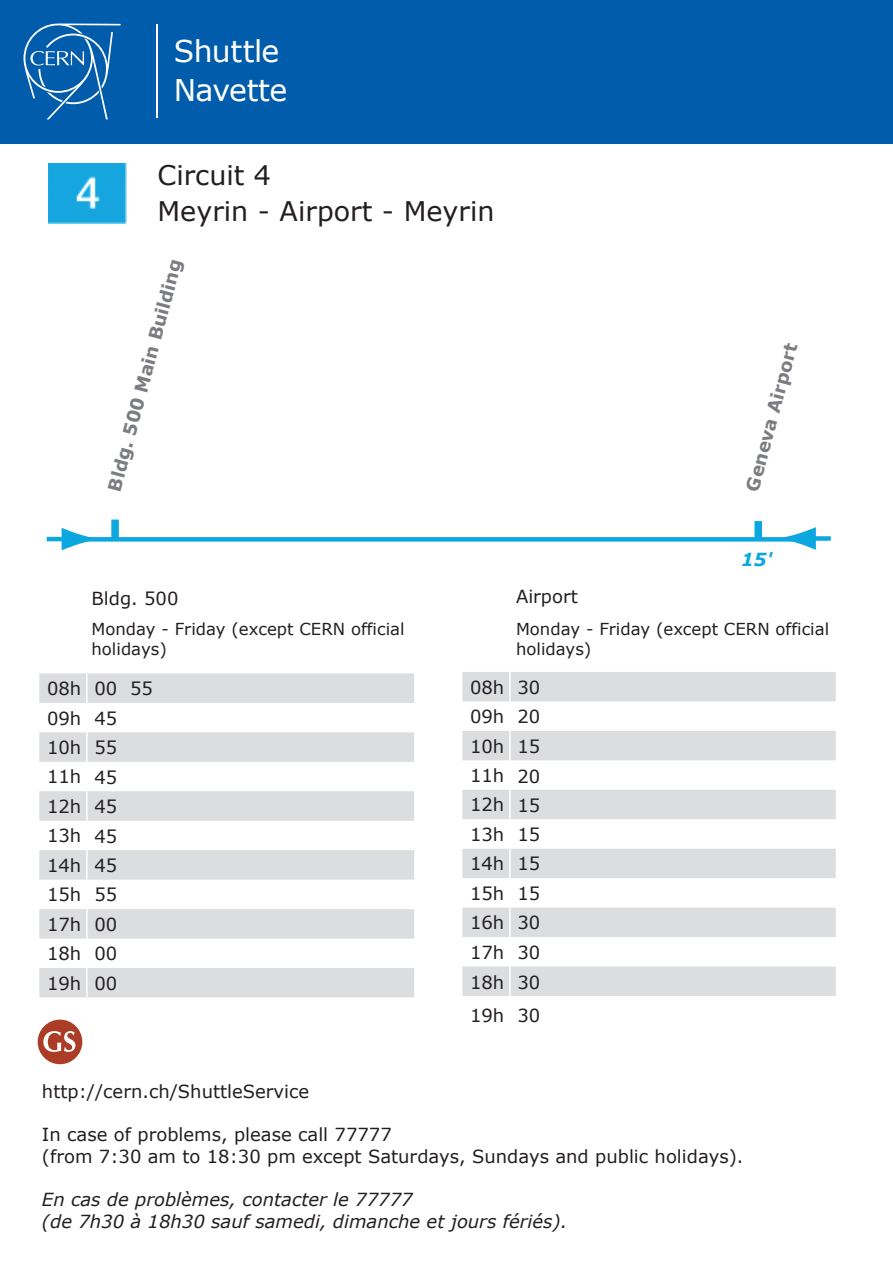
<style>
.page{position:relative;width:893px;height:1263px;background:#fff}
.page>*{position:absolute;margin:0;border:0;box-sizing:border-box;transform-origin:0 0}
.t1{font:30px/38.8px "Verdana";letter-spacing:-.02em;color:#fff}
.t2{font:27px "Verdana";color:#231f20}
.t3{font:18px/29.5px "Verdana";color:#231f20}
.t4{font:italic 18px/21.6px "Verdana";color:#231f20}
.t5{font:700 18px "Verdana";color:#7b7d80}
.t6{font:italic 700 18px "Verdana";color:#0da7e0}
.t7{font:16.5px/19.8px "Verdana";color:#231f20}
</style>
<div class="page">
<div style="left:0;top:0;width:893px;height:144px;background:#015dab"></div>
<svg style="left:23px;top:23px;width:98px;height:96px"></svg>
<hr style="left:156px;top:25px;width:2px;height:93px;background:#fff">
<img style="left:48px;top:163px;width:78px;height:60px">
<div style="left:86px;top:537px;width:714px;height:5px;background:#0da7e0"></div>
<div style="left:111px;top:520px;width:8px;height:19px;background:#0da7e0"></div>
<div style="left:754px;top:521px;width:8px;height:18px;background:#0da7e0"></div>
<hr style="left:47px;top:537px;width:22px;height:4px;background:#0da7e0">
<svg style="left:62px;top:528px;width:38px;height:22px"></svg>
<div style="left:808px;top:536px;width:23px;height:5px;background:#0da7e0"></div>
<svg style="left:778px;top:527px;width:38px;height:23px"></svg>
<svg style="left:39px;top:673px;width:375px;height:324px;fill:#dcdddf"></svg>
<hr style="left:86px;top:673px;width:2px;height:30px;background:#fff">
<hr style="left:86px;top:703px;width:2px;height:29px;background:#fff">
<hr style="left:86px;top:732px;width:2px;height:30px;background:#fff">
<hr style="left:86px;top:762px;width:2px;height:29px;background:#fff">
<hr style="left:86px;top:791px;width:2px;height:30px;background:#fff">
<hr style="left:86px;top:821px;width:2px;height:29px;background:#fff">
<hr style="left:86px;top:850px;width:2px;height:30px;background:#fff">
<hr style="left:86px;top:880px;width:2px;height:29px;background:#fff">
<hr style="left:86px;top:909px;width:2px;height:29px;background:#fff">
<hr style="left:86px;top:938px;width:2px;height:30px;background:#fff">
<hr style="left:86px;top:968px;width:2px;height:29px;background:#fff">
<svg style="left:462px;top:672px;width:374px;height:324px;fill:#dcdddf"></svg>
<hr style="left:509px;top:672px;width:2px;height:29px;background:#fff">
<hr style="left:509px;top:701px;width:2px;height:30px;background:#fff">
<hr style="left:509px;top:731px;width:2px;height:29px;background:#fff">
<hr style="left:509px;top:760px;width:2px;height:30px;background:#fff">
<hr style="left:509px;top:790px;width:2px;height:29px;background:#fff">
<hr style="left:509px;top:819px;width:2px;height:30px;background:#fff">
<hr style="left:509px;top:849px;width:2px;height:29px;background:#fff">
<hr style="left:509px;top:878px;width:2px;height:30px;background:#fff">
<hr style="left:509px;top:908px;width:2px;height:29px;background:#fff">
<hr style="left:509px;top:937px;width:2px;height:29px;background:#fff">
<hr style="left:509px;top:966px;width:2px;height:30px;background:#fff">
<svg style="left:38px;top:1019px;width:44px;height:45px"></svg>
<h1 class="t1" style="left:174px;top:32px;width:115px">Shuttle<br>Navette</h1>
<h2 class="t2" style="left:157px;top:156px;width:115px">Circuit 4</h2>
<h2 class="t2" style="left:157px;top:192px;width:339px">Meyrin - Airport - Meyrin</h2>
<p class="t5" style="left:102px;top:487px;width:241px;rotate:-75deg">Bldg. 500 Main Building</p>
<p class="t5" style="left:740px;top:487px;width:154px;rotate:-75deg">Geneva Airport</p>
<p class="t6" style="left:741px;top:546px;width:33px">15'</p>
<p class="t3" style="left:92px;top:583px;width:88px">Bldg. 500</p>
<p class="t7" style="left:92px;top:619px;width:315px">Monday - Friday (except CERN official holidays)</p>
<p class="t3" style="left:47px;top:674px;width:107px">08h 00 55<br>09h 45<br>10h 55<br>11h 45<br>12h 45<br>13h 45<br>14h 45<br>15h 55<br>17h 00<br>18h 00<br>19h 00</p>
<p class="t3" style="left:516px;top:582px;width:63px">Airport</p>
<p class="t7" style="left:516px;top:619px;width:315px">Monday - Friday (except CERN official holidays)</p>
<p class="t3" style="left:470px;top:672px;width:72px;text-align:justify">08h 30<br>09h 20<br>10h 15<br>11h 20<br>12h 15<br>13h 15<br>14h 15<br>15h 15<br>16h 30<br>17h 30<br>18h 30</p>
<p class="t3" style="left:470px;top:1000px;width:72px">19h 30</p>
<p class="t3" style="left:42px;top:1077px;width:269px">http://cern.ch/ShuttleService</p>
<p class="t3" style="left:42px;top:1124px;width:703px;line-height:21.6px">In case of problems, please call 77777<br>(from 7:30 am to 18:30 pm except Saturdays, Sundays and public holidays).</p>
<p class="t4" style="left:42px;top:1188px;width:527px">En cas de problèmes, contacter le 77777<br>(de 7h30 à 18h30 sauf samedi, dimanche et jours fériés).</p>
</div>
